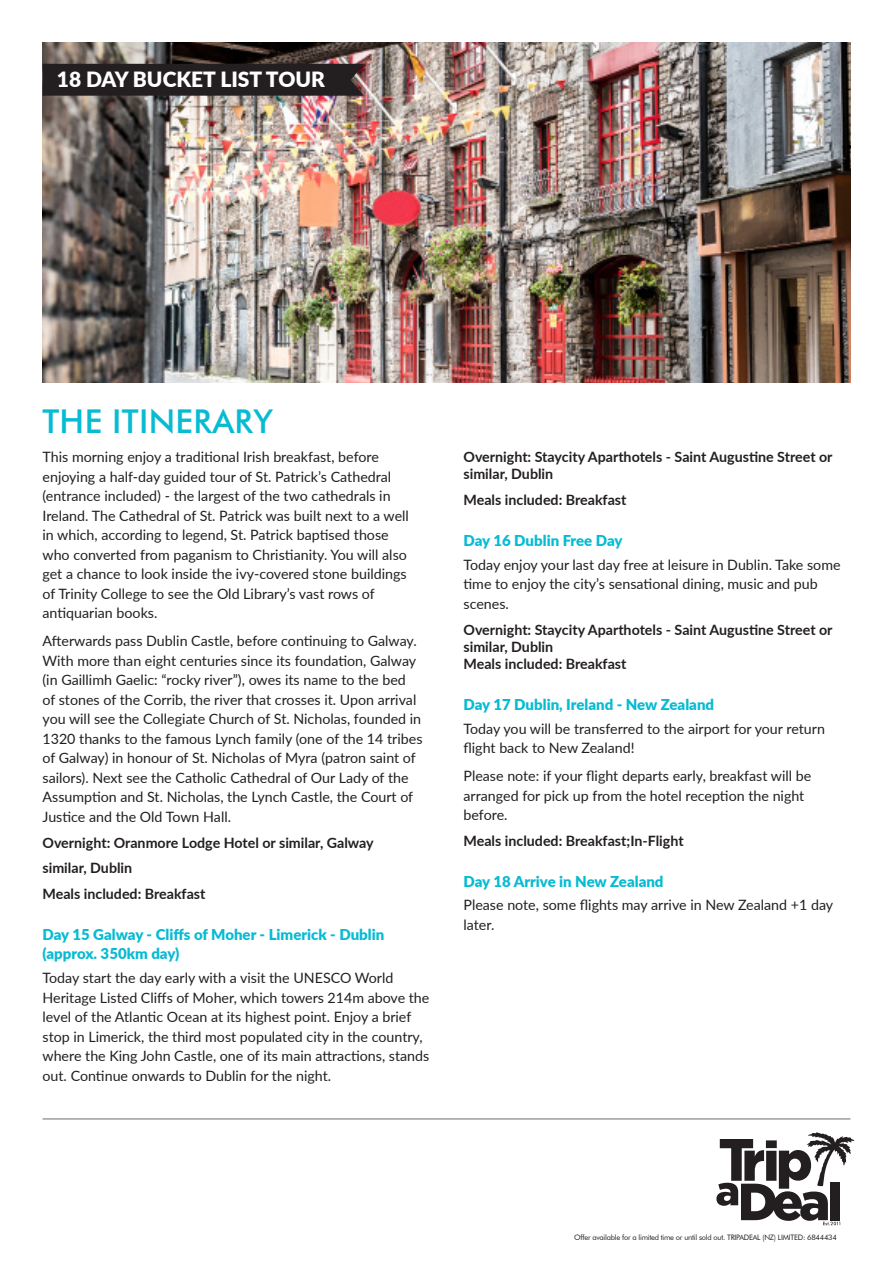
<style>
.page{position:relative;width:893px;height:1263px;background:#fff}
.page>*{position:absolute;margin:0;border:0;box-sizing:border-box;transform-origin:0 0}
.SUBHEAD{font:500 33px "Futura BT";letter-spacing:.01em;color:#07bbd3}
.t1{font:900 21px "Lato";color:#fff}
.SUBHEAD-2{font:900 15px/19.5px "Lato";color:#07bbd3}
.BODY{font:14.25px/19.5px "Lato";color:#231f20}
.BODY_BOLD{font:700 14.25px/17.2px "Lato";color:#231f20}
.t2{font:7.5px "Futura BT";letter-spacing:-.03em;color:#231f20}
</style>
<div class="page">
<svg style="left:716px;top:1132px;width:138px;height:93px"></svg>
<hr style="left:43px;top:1119px;width:807px;height:1px;background:#6c6d70">
<img style="left:43px;top:43px;width:807px;height:340px">
<div style="left:43px;top:64px;width:321px;height:32px;background:#231f20"></div>
<p class="t1" style="left:57px;top:63px;width:269px">18 DAY BUCKET LIST TOUR</p>
<p class="SUBHEAD" style="left:43px;top:402px;width:232px">THE ITINERARY</p>
<p class="BODY" style="left:43px;top:447px;width:368px">This morning enjoy a traditional Irish breakfast, before enjoying a half-day guided tour of St. Patrick’s Cathedral (entrance included) - the largest of the two cathedrals in Ireland. The Cathedral of St. Patrick was built next to a well in which, according to legend, St. Patrick baptised those who converted from paganism to Christianity. You will also get a chance to look inside the ivy-covered stone buildings of Trinity College to see the Old Library’s vast rows of antiquarian books.</p>
<p class="BODY" style="left:43px;top:631px;width:381px">Afterwards pass Dublin Castle, before continuing to Galway.<br>With more than eight centuries since its foundation, Galway (in Gaillimh Gaelic: “rocky river”), owes its name to the bed<br>of stones of the Corrib, the river that crosses it. Upon arrival you will see the Collegiate Church of St. Nicholas, founded in 1320 thanks to the famous Lynch family (one of the 14 tribes of Galway) in honour of St. Nicholas of Myra (patron saint of sailors). Next see the Catholic Cathedral of Our Lady of the Assumption and St. Nicholas, the Lynch Castle, the Court of Justice and the Old Town Hall.</p>
<p class="BODY_BOLD" style="left:43px;top:833px;width:333px">Overnight: Oranmore Lodge Hotel or similar, Galway</p>
<p class="BODY_BOLD" style="left:43px;top:859px;width:91px">similar, Dublin</p>
<p class="BODY_BOLD" style="left:43px;top:885px;width:164px">Meals included: Breakfast</p>
<p class="SUBHEAD-2" style="left:43px;top:924px;width:343px">Day 15 Galway - Cliffs of Moher - Limerick - Dublin (approx. 350km day)</p>
<p class="BODY" style="left:43px;top:967px;width:388px">Today start the day early with a visit the UNESCO World Heritage Listed Cliffs of Moher, which towers 214m above the level of the Atlantic Ocean at its highest point. Enjoy a brief stop in Limerick, the third most populated city in the country, where the King John Castle, one of its main attractions, stands out. Continue onwards to Dublin for the night.</p>
<p class="BODY_BOLD" style="left:463px;top:448px;width:371px">Overnight: Staycity Aparthotels - Saint Augustine Street or similar, Dublin</p>
<p class="BODY_BOLD" style="left:463px;top:491px;width:164px">Meals included: Breakfast</p>
<p class="SUBHEAD-2" style="left:463px;top:530px;width:161px">Day 16 Dublin Free Day</p>
<p class="BODY" style="left:463px;top:554px;width:379px">Today enjoy your last day free at leisure in Dublin. Take some time to enjoy the city’s sensational dining, music and pub scenes.</p>
<p class="BODY_BOLD" style="left:463px;top:620px;width:371px">Overnight: Staycity Aparthotels - Saint Augustine Street or similar, Dublin<br>Meals included: Breakfast</p>
<p class="SUBHEAD-2" style="left:463px;top:694px;width:252px">Day 17 Dublin, Ireland - New Zealand</p>
<p class="BODY" style="left:463px;top:718px;width:363px">Today you will be transferred to the airport for your return flight back to New Zealand!</p>
<p class="BODY" style="left:463px;top:765px;width:349px">Please note: if your flight departs early, breakfast will be arranged for pick up from the hotel reception the night before.</p>
<p class="BODY_BOLD" style="left:463px;top:831px;width:222px">Meals included: Breakfast;In-Flight</p>
<p class="SUBHEAD-2" style="left:463px;top:871px;width:202px">Day 18 Arrive in New Zealand</p>
<p class="BODY" style="left:463px;top:895px;width:371px">Please note, some flights may arrive in New Zealand +1 day later.</p>
<p class="t2" style="left:574px;top:1232px;width:264px">Offer available for a limited time or until sold out. TRIPADEAL (NZ) LIMITED: 6844434</p>
</div>
